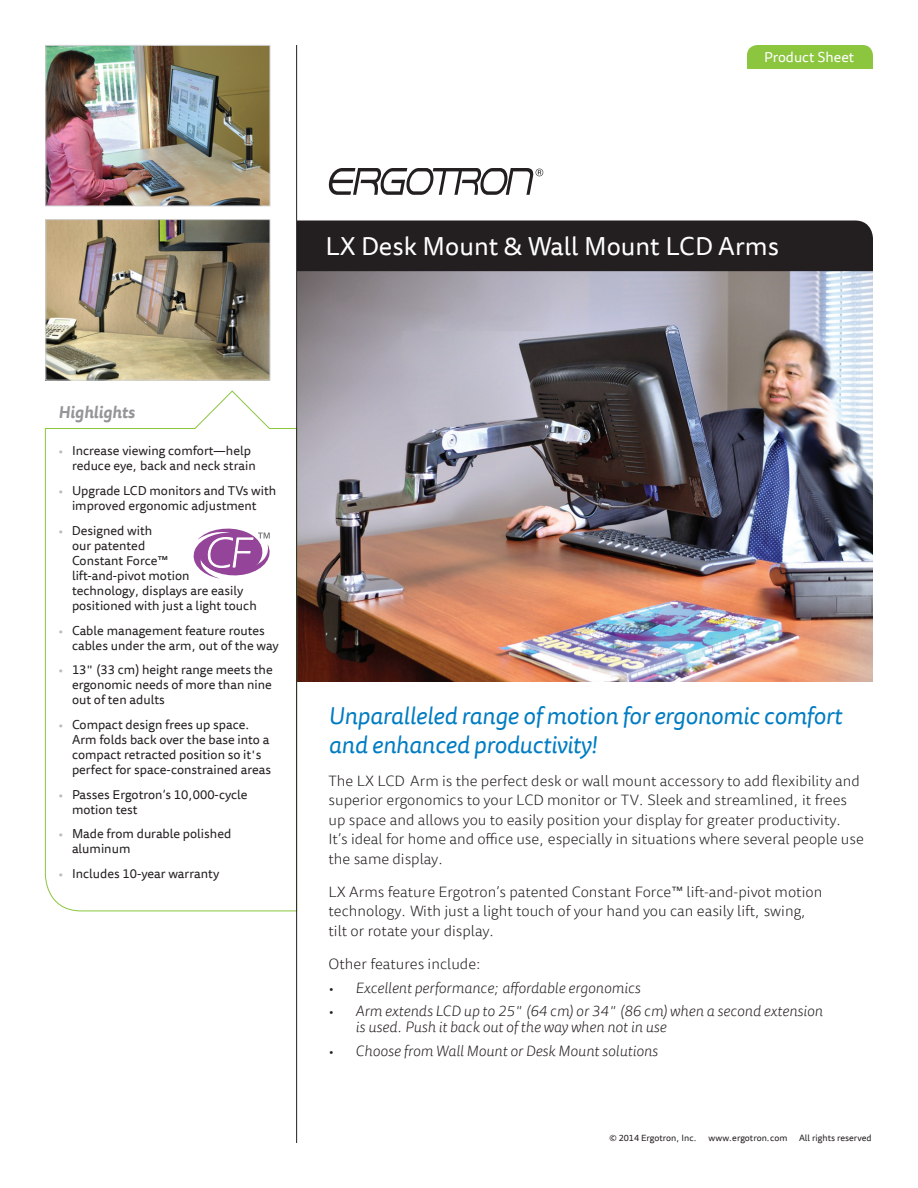
<style>
.page{position:relative;width:918px;height:1188px;background:#fff}
.page>*{position:absolute;margin:0;border:0;box-sizing:border-box;transform-origin:0 0}
.t1{font:25.5px "Tisa Sans Offc";color:#fff}
.t2{font:italic 24px/28.8px "Tisa Sans Offc";letter-spacing:-.01em;color:#007cc2}
.t3{font:italic 700 16.5px "Tisa Sans Offc";color:#939598}
.t4{font:300 15px/19.5px "Tisa Sans Offc";color:#231f20}
.t5{font:italic 300 15px/16.5px "Tisa Sans Offc";color:#231f20}
.t6{font:14.25px "Tisa Sans Offc";color:#fff}
.t7{font:12.75px/15px "Tisa Sans Offc";color:#231f20}
.t8{font:9px "Tisa Sans Offc";color:#231f20}
.s1{color:#bcbdc0}
</style>
<div class="page">
<img style="left:297px;top:271px;width:576px;height:410px">
<svg style="left:45px;top:390px;width:251px;height:522px"></svg>
<div style="left:297px;top:220px;width:576px;height:51px;background:#231f20"></div>
<img style="left:47px;top:47px;width:221px;height:157px">
<div style="left:45px;top:45px;width:225px;height:161px;border:1px solid #d1d2d4"></div>
<hr style="left:296px;top:45px;width:1px;height:1098px;background:#231f20">
<svg style="left:328px;top:168px;width:215px;height:27px"></svg>
<div style="left:747px;top:45px;width:126px;height:24px;background:#8bc63e"></div>
<div style="left:191px;top:523px;width:84px;height:57px;background:#fff"></div>
<svg style="left:194px;top:529px;width:76px;height:50px"></svg>
<img style="left:47px;top:221px;width:221px;height:158px">
<div style="left:45px;top:219px;width:225px;height:162px;border:1px solid #d1d2d4"></div>
<p class="t6" style="left:764px;top:49px;width:92px">Product Sheet</p>
<h1 class="t1" style="left:326px;top:231px;width:455px">LX Desk Mount &amp; Wall Mount LCD Arms</h1>
<p class="t3" style="left:58px;top:402px;width:78px">Highlights</p>
<p class="t7" style="left:72px;top:444px;width:185px;text-indent:-14px"><span class="s1">•</span> Increase viewing comfort—help reduce eye, back and neck strain</p>
<p class="t7" style="left:58px;top:484px;width:219px;text-align:center"><span class="s1">•</span> Upgrade LCD monitors and TVs with improved ergonomic adjustment</p>
<p class="t7" style="left:72px;top:524px;width:186px;text-indent:-14px"><span class="s1">•</span> Designed with<br>our patented<br>Constant Force™<br>lift-and-pivot motion technology, displays are easily positioned with just a light touch</p>
<p class="t7" style="left:72px;top:623px;width:208px;text-indent:-14px"><span class="s1">•</span> Cable management feature routes cables under the arm, out of the way</p>
<p class="t7" style="left:72px;top:663px;width:202px;text-align:justify;text-indent:-14px"><span class="s1">•</span> 13" (33 cm) height range meets the ergonomic needs of more than nine out of ten adults</p>
<p class="t7" style="left:72px;top:718px;width:201px;text-indent:-14px"><span class="s1">•</span> Compact design frees up space.<br>Arm folds back over the base into a compact retracted position so it's perfect for space-constrained areas</p>
<p class="t7" style="left:72px;top:788px;width:177px;text-indent:-14px"><span class="s1">•</span> Passes Ergotron’s 10,000-cycle motion test</p>
<p class="t7" style="left:72px;top:827px;width:161px;text-indent:-14px"><span class="s1">•</span> Made from durable polished aluminum</p>
<p class="t7" style="left:58px;top:867px;width:162px"><span class="s1">•</span> Includes 10-year warranty</p>
<h2 class="t2" style="left:328px;top:703px;width:515px">Unparalleled range of motion for ergonomic comfort and enhanced productivity!</h2>
<p class="t4" style="left:328px;top:772px;width:537px">The LX LCD Arm is the perfect desk or wall mount accessory to add flexibility and superior ergonomics to your LCD monitor or TV. Sleek and streamlined, it frees up space and allows you to easily position your display for greater productivity.<br>It’s ideal for home and office use, especially in situations where several people use the same display.</p>
<p class="t4" style="left:328px;top:883px;width:495px">LX Arms feature Ergotron’s patented Constant Force™ lift-and-pivot motion technology. With just a light touch of your hand you can easily lift, swing, tilt or rotate your display.</p>
<p class="t4" style="left:328px;top:955px;width:154px">Other features include:</p>
<p class="t5" style="left:328px;top:980px;width:313px">• Excellent performance; affordable ergonomics</p>
<p class="t5" style="left:356px;top:1003px;width:469px;text-indent:-27px">• Arm extends LCD up to 25" (64 cm) or 34" (86 cm) when a second extension is used. Push it back out of the way when not in use</p>
<p class="t5" style="left:329px;top:1043px;width:331px">• Choose from Wall Mount or Desk Mount solutions</p>
<p class="t8" style="left:610px;top:1133px;width:89px">© 2014 Ergotron, Inc.</p>
<p class="t8" style="left:709px;top:1133px;width:80px">www.ergotron.com</p>
<p class="t8" style="left:799px;top:1133px;width:74px">All rights reserved</p>
</div>
